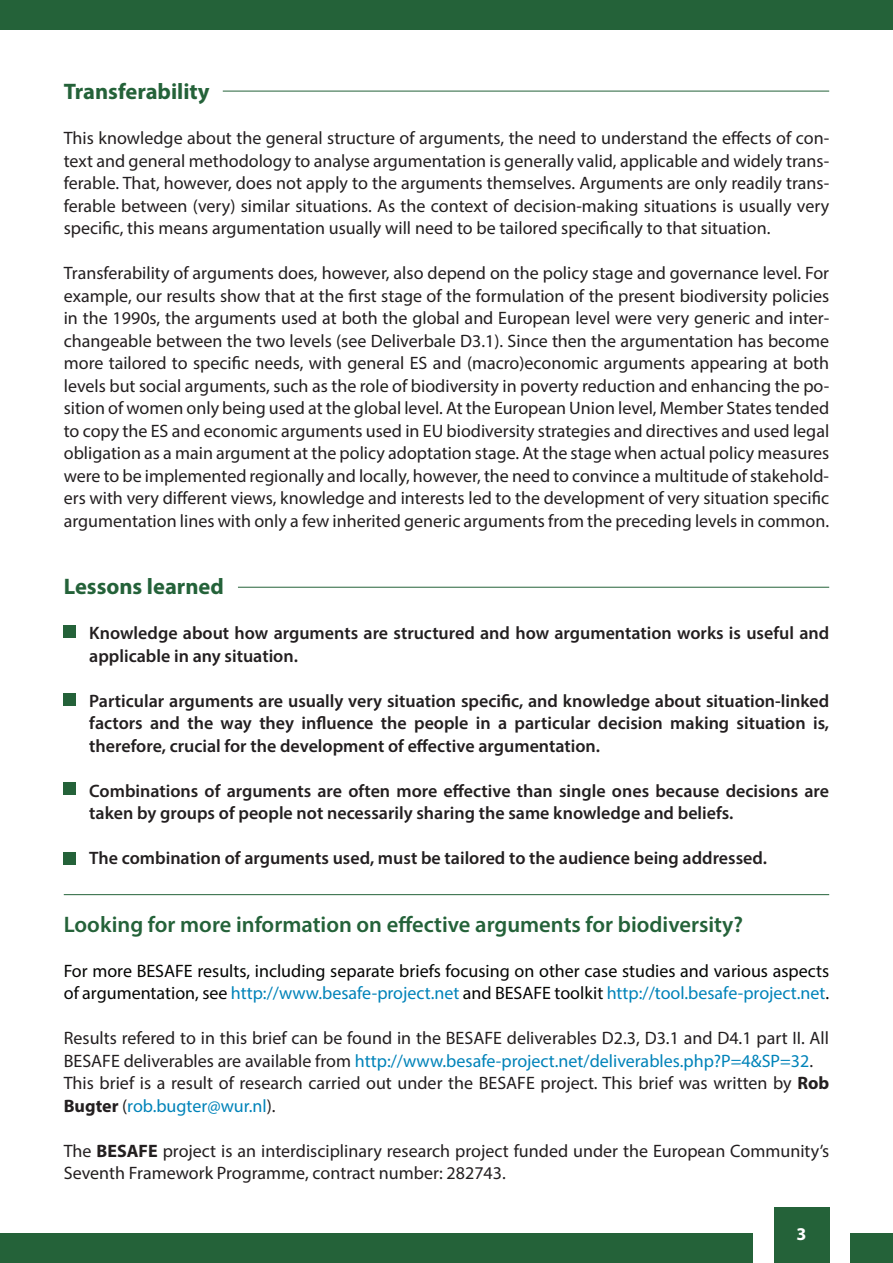
<style>
.page{position:relative;width:893px;height:1263px;background:#fff}
.page>*{position:absolute;margin:0;border:0;box-sizing:border-box;transform-origin:0 0}
.t1{font:600 22.5px "Myriad Pro";color:#246239}
.t2{font:700 22.5px "Myriad Pro";color:#246239}
.t3{font:18px/22.5px "Myriad Pro";color:#231f20;text-align:justify}
.t4{font:600 18px/22.5px "Myriad Pro";color:#231f20}
.t5{font:18px/22.5px "Myriad Pro";color:#040503}
.t6{font:700 18px "Myriad Pro";color:#fff}
.s1{color:#0083b9}
.s2{font-weight:700}
</style>
<div class="page">
<div style="left:774px;top:1208px;width:55px;height:55px;background:#246239"></div>
<div style="left:0;top:1233px;width:753px;height:30px;background:#246239"></div>
<div style="left:0;top:0;width:893px;height:29px;background:#246239"></div>
<div style="left:850px;top:1233px;width:43px;height:30px;background:#246239"></div>
<div style="left:64px;top:625px;width:12px;height:13px;background:#246239"></div>
<div style="left:64px;top:693px;width:12px;height:12px;background:#246239"></div>
<div style="left:64px;top:852px;width:12px;height:12px;background:#246239"></div>
<div style="left:64px;top:782px;width:12px;height:13px;background:#246239"></div>
<hr style="left:64px;top:894px;width:765px;height:1px;background:#246239">
<hr style="left:238px;top:587px;width:591px;height:1px;background:#246239">
<hr style="left:223px;top:91px;width:606px;height:1px;background:#246239">
<p class="t2" style="left:64px;top:77px;width:147px">Transferability</p>
<p class="t3" style="left:64px;top:126px;width:767px">This knowledge about the general structure of arguments, the need to understand the effects of con&shy;text and general methodology to analyse argumentation is generally valid, applicable and widely trans&shy;ferable. That, however, does not apply to the arguments themselves. Arguments are only readily trans&shy;ferable between (very) similar situations. As the context of decision-making situations is usually very specific, this means argumentation usually will need to be tailored specifically to that situation.</p>
<p class="t3" style="left:64px;top:261px;width:767px">Transferability of arguments does, however, also depend on the policy stage and governance level. For example, our results show that at the first stage of the formulation of the present biodiversity policies in the 1990s, the arguments used at both the global and European level were very generic and inter&shy;changeable between the two levels (see Deliverbale D3.1). Since then the argumentation has become more tailored to specific needs, with general ES and (macro)economic arguments appearing at both levels but social arguments, such as the role of biodiversity in poverty reduction and enhancing the po&shy;sition of women only being used at the global level. At the European Union level, Member States tended to copy the ES and economic arguments used in EU biodiversity strategies and directives and used legal obligation as a main argument at the policy adoptation stage. At the stage when actual policy measures were to be implemented regionally and locally, however, the need to convince a multitude of stakehold&shy;ers with very different views, knowledge and interests led to the development of very situation specific argumentation lines with only a few inherited generic arguments from the preceding levels in common.</p>
<p class="t2" style="left:64px;top:572px;width:162px">Lessons learned</p>
<p class="t4" style="left:89px;top:621px;width:741px">Knowledge about how arguments are structured and how argumentation works is useful and applicable in any situation.</p>
<p class="t4" style="left:89px;top:689px;width:741px;text-align:justify">Particular arguments are usually very situation specific, and knowledge about situation-linked factors and the way they influence the people in a particular decision making situation is, therefore, crucial for the development of effective argumentation.</p>
<p class="t4" style="left:89px;top:779px;width:741px">Combinations of arguments are often more effective than single ones because decisions are taken by groups of people not necessarily sharing the same knowledge and beliefs.</p>
<p class="t4" style="left:89px;top:846px;width:679px">The combination of arguments used, must be tailored to the audience being addressed.</p>
<p class="t1" style="left:64px;top:910px;width:681px">Looking for more information on effective arguments for biodiversity?</p>
<p class="t5" style="left:64px;top:959px;width:767px">For more BESAFE results, including separate briefs focusing on other case studies and various aspects of argumentation, see <span class="s1">http://www.besafe-project.net</span> and BESAFE toolkit <span class="s1">http://tool.besafe-project.net</span>.</p>
<p class="t3" style="left:64px;top:1026px;width:767px;text-align:left">Results refered to in this brief can be found in the BESAFE deliverables D2.3, D3.1 and D4.1 part II. All BESAFE deliverables are available from <span class="s1">http://www.besafe-project.net/deliverables.php?P=4&amp;SP=32</span>.<br>This brief is a result of research carried out under the BESAFE project. This brief was written by <span class="s2">Rob Bugter</span> (<span class="s1">rob.bugter@wur.nl</span>).</p>
<p class="t3" style="left:64px;top:1139px;width:767px">The <span class="s2">BESAFE</span> project is an interdisciplinary research project funded under the European Community’s<br>Seventh Framework Programme, contract number: 282743.</p>
<p class="t6" style="left:797px;top:1222px;width:11px">3</p>
</div>
